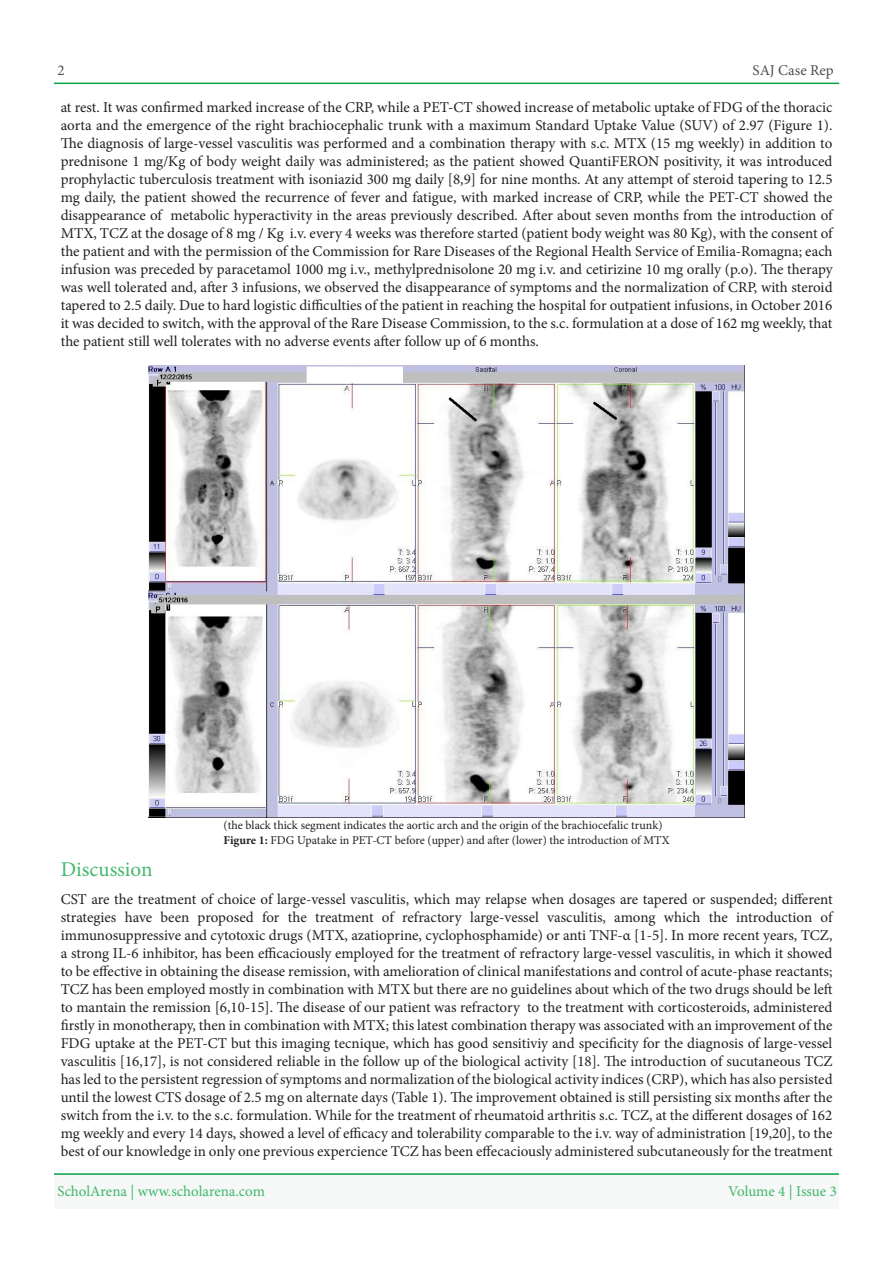
<style>
.page{position:relative;width:893px;height:1263px;background:#fff}
.page>*{position:absolute;margin:0;border:0;box-sizing:border-box;transform-origin:0 0}
.t1{font:21px "Minion Pro";color:#45b86b}
.t2{font:15px/18px "Minion Pro";color:#231f20;text-align:right}
.t3{font:15px "Minion Pro";letter-spacing:-.005em;color:#40b86b}
.t4{font:15px "Minion Pro";color:#524c4c}
.t5{font:12px "Minion Pro";color:#231f20}
.s1{font-weight:700}
</style>
<div class="page">
<hr style="left:54px;top:83px;width:785px;height:1px;background:#0aa345">
<div style="left:54px;top:1174px;width:785px;height:35px;background:#f6f7f7"></div>
<hr style="left:54px;top:1173px;width:785px;height:2px;background:#0aa345">
<img style="left:149px;top:365px;width:595px;height:452px">
<p class="t4" style="left:57px;top:60px;width:9px">2</p>
<p class="t4" style="left:753px;top:60px;width:83px">SAJ Case Rep</p>
<p class="t2" style="left:61px;top:98px;width:773px">at rest It. was confirmed marked increase of the CRP, while a PET-CT showed increase of metabolic uptake of FDG of the thoracic aorta and the emergence of the right brachiocephalic trunk with a maximum Standard Uptake Value (SUV) of 2.97 (Figure .(1<br>The diagnosis of large-vessel vasculitis was performed and a combination therapy with .c.s MTX (15 mg weekly) in addition to prednisone 1 mg/Kg of body weight daily was administered; as the patient showed QuantiFERON positivity it, was introduced prophylactic tuberculosis treatment with isoniazid 300 mg daily [8,9] for nine months. At any attempt of steroid tapering to 12.5 mg daily, the patient showed the recurrence of fever and fatigue, with marked increase of CRP, while the PET-CT showed the metabolic hyperactivity in the areas previously described. After about seven months from the introduction of</p>
<p class="t2" style="left:61px;top:206px;width:773px;text-align:left">disappearance of<br>MTX, TCZ at the dosage of 8 mg / Kg .v.i every 4 weeks was therefore started (patient body weight was 80 Kg ,) with the consent of the patient and with the permission of the Commission for Rare Diseases of the Regional Health Service of Emilia-Romagna; each infusion was preceded by paracetamol 1000 mg v.i ., methylprednisolone 20 mg .v.i and cetirizine 10 mg orally . )o.p( The therapy was well tolerated and, after 3 infusions, we observed the disappearance of symptoms and the normalization of CRP, with steroid tapered to 2.5 daily. Due to hard logistic difficulties of the patient in reaching the hospital for outpatient infusions in, October 2016 it was decided to switch, with the approval of the Rare Disease Commission to, the .c.s formulation at a dose of 162 mg weekly, that the patient still well tolerates with no adverse events after follow up of 6 months.</p>
<p class="t1" style="left:61px;top:855px;width:93px">Discussion</p>
<p class="t5" style="left:224px;top:817px;width:441px">(the black thick segment indicates the aortic arch and the origin of the brachiocefalic trunk(</p>
<p class="t5" style="left:224px;top:832px;width:448px"><span class="s1">Figure 1:</span> FDG Upatake in PET-CT before (upper) and after (lower) the introduction of MTX</p>
<p class="t2" style="left:61px;top:890px;width:773px">CST are the treatment of choice of large-vessel vasculitis, which may relapse when dosages are tapered or suspended; different of</p>
<p class="t2" style="left:125px;top:908px;width:29px">have</p>
<p class="t2" style="left:161px;top:908px;width:30px">been</p>
<p class="t2" style="left:198px;top:908px;width:58px">proposed</p>
<p class="t2" style="left:262px;top:908px;width:19px">for</p>
<p class="t2" style="left:288px;top:908px;width:20px">the</p>
<p class="t2" style="left:382px;top:908px;width:13px">of</p>
<p class="t2" style="left:402px;top:908px;width:61px">refractory</p>
<p class="t2" style="left:470px;top:908px;width:70px">large-vessel</p>
<p class="t2" style="left:547px;top:908px;width:60px">vasculitis,</p>
<p class="t2" style="left:664px;top:908px;width:38px">which</p>
<p class="t2" style="left:709px;top:908px;width:20px">the</p>
<p class="t2" style="left:736px;top:908px;width:78px">introduction</p>
<p class="t2" style="left:61px;top:908px;width:57px">strategies</p>
<p class="t2" style="left:61px;top:926px;width:773px">immunosuppressive and cytotoxic drugs (MTX, azatioprine, cyclophosphamide) or anti TNF α- [1-5 I n.] more recent years, TCZ,</p>
<p class="t2" style="left:61px;top:944px;width:773px">a strong IL-6 inhibitor, has been efficaciously employed for the treatment of refractory large-vessel vasculitis in, which it showed</p>
<p class="t2" style="left:61px;top:962px;width:773px">to be effective in obtaining the disease remission, with amelioration of clinical manifestations and control of acute-phase reactants;</p>
<p class="t2" style="left:61px;top:980px;width:773px">TCZ has been employed mostly in combination with MTX but there are no guidelines about which of the two drugs should be left</p>
<p class="t2" style="left:527px;top:998px;width:307px">to the treatment with corticosteroids, administered</p>
<p class="t2" style="left:315px;top:908px;width:60px">treatment</p>
<p class="t2" style="left:614px;top:908px;width:43px">among</p>
<p class="t2" style="left:61px;top:998px;width:773px;text-align:left">to mantain the remission [6,10-15 .] The disease of our patient was refractory<br>firstly in monotherapy, then in combination with MTX; this latest combination therapy was associated with an improvement of the FDG uptake at the PET-CT but this imaging tecnique, which has good sensitiviy and specificity for the diagnosis of large-vessel vasculitis [16,17 i s,] not considered reliable in the follow up of the biological activity [18 .] The introduction of sucutaneous TCZ has led to the persistent regression of symptoms and normalization of the biological activity indices (CRP ,) which has also persisted until the lowest CTS dosage of 2.5 mg on alternate days (Table .)1 The improvement obtained is still persisting six months after the switch from the t o.v.i the .c.s formulation. While for the treatment of rheumatoid arthritis .c.s TCZ, at the different dosages of 162 mg weekly and every 14 days, showed a level of efficacy and tolerability comparable to the .v.i way of administration [19,20 t o,] the best of our knowledge in only one previous expercience TCZ has been effecaciously administered subcutaneously for the treatment</p>
<p class="t3" style="left:57px;top:1181px;width:209px">ScholArena | www.scholarena.com</p>
<p class="t3" style="left:728px;top:1181px;width:110px">Volume 4 | Issue 3</p>
</div>
